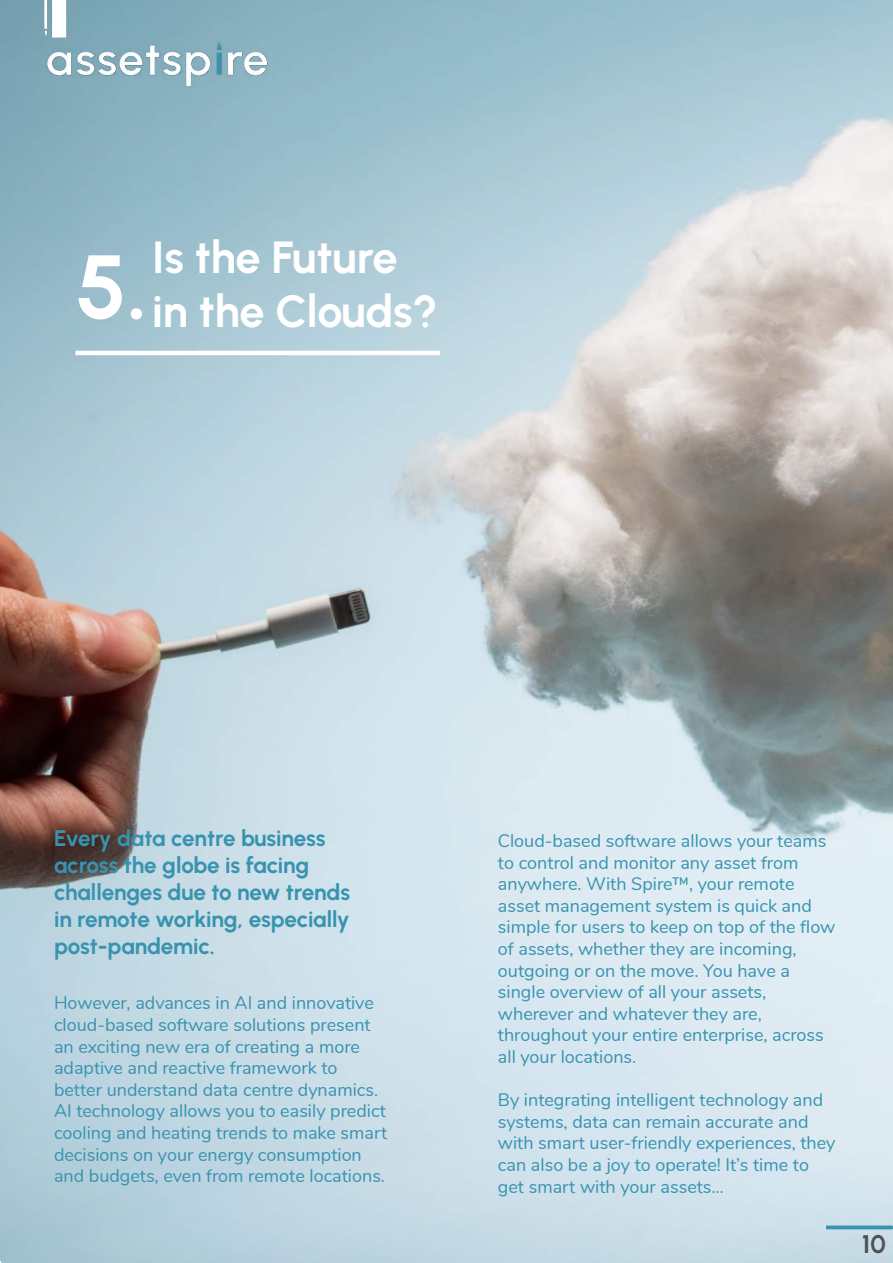
<style>
.page{position:relative;width:893px;height:1263px;background:#fff}
.page>*{position:absolute;margin:0;border:0;box-sizing:border-box;transform-origin:0 0}
.t1{font:45px/54px "Urbanist";letter-spacing:-.005em;color:#fff}
.t2{font:25.5px "Urbanist";color:#4e5256}
.t3{font:22.5px/27px "Urbanist";letter-spacing:-.01em;color:#3793af}
.t4{font:18px/21.6px "Nunito";color:#3793af}
</style>
<div class="page">
<img style="left:0;top:0;width:893px;height:1263px">
<hr style="left:75px;top:351px;width:365px;height:4px;background:#fff">
<img style="left:36px;top:37px;width:264px;height:55px">
<img style="left:36px;top:0;width:38px;height:42px">
<hr style="left:826px;top:1226px;width:66px;height:3px;background:#3793af">
<hr style="left:826px;top:1225px;width:66px;height:3px;background:#3793af">
<h1 class="t1" style="left:75px;top:229px;width:364px;text-indent:77px">Is the Future<br><sup>5.</sup>in the Clouds?</h1>
<p class="t3" style="left:54px;top:824px;width:298px">Every data centre business across the globe is facing challenges due to new trends in remote working, especially post-pandemic.</p>
<p class="t4" style="left:54px;top:991px;width:335px">However, advances in AI and innovative cloud-based software solutions present an exciting new era of creating a more adaptive and reactive framework to better understand data centre dynamics.<br>AI technology allows you to easily predict cooling and heating trends to make smart decisions on your energy consumption and budgets, even from remote locations.</p>
<p class="t4" style="left:498px;top:829px;width:339px">Cloud-based software allows your teams to control and monitor any asset from anywhere. With Spire™, your remote asset management system is quick and simple for users to keep on top of the flow of assets, whether they are incoming, outgoing or on the move. You have a single overview of all your assets, wherever and whatever they are, throughout your entire enterprise, across all your locations.</p>
<p class="t4" style="left:498px;top:1088px;width:339px">By integrating intelligent technology and systems, data can remain accurate and with smart user-friendly experiences, they can also be a joy to operate! It’s time to get smart with your assets…</p>
<h2 class="t2" style="left:862px;top:1227px;width:25px">10</h2>
</div>
